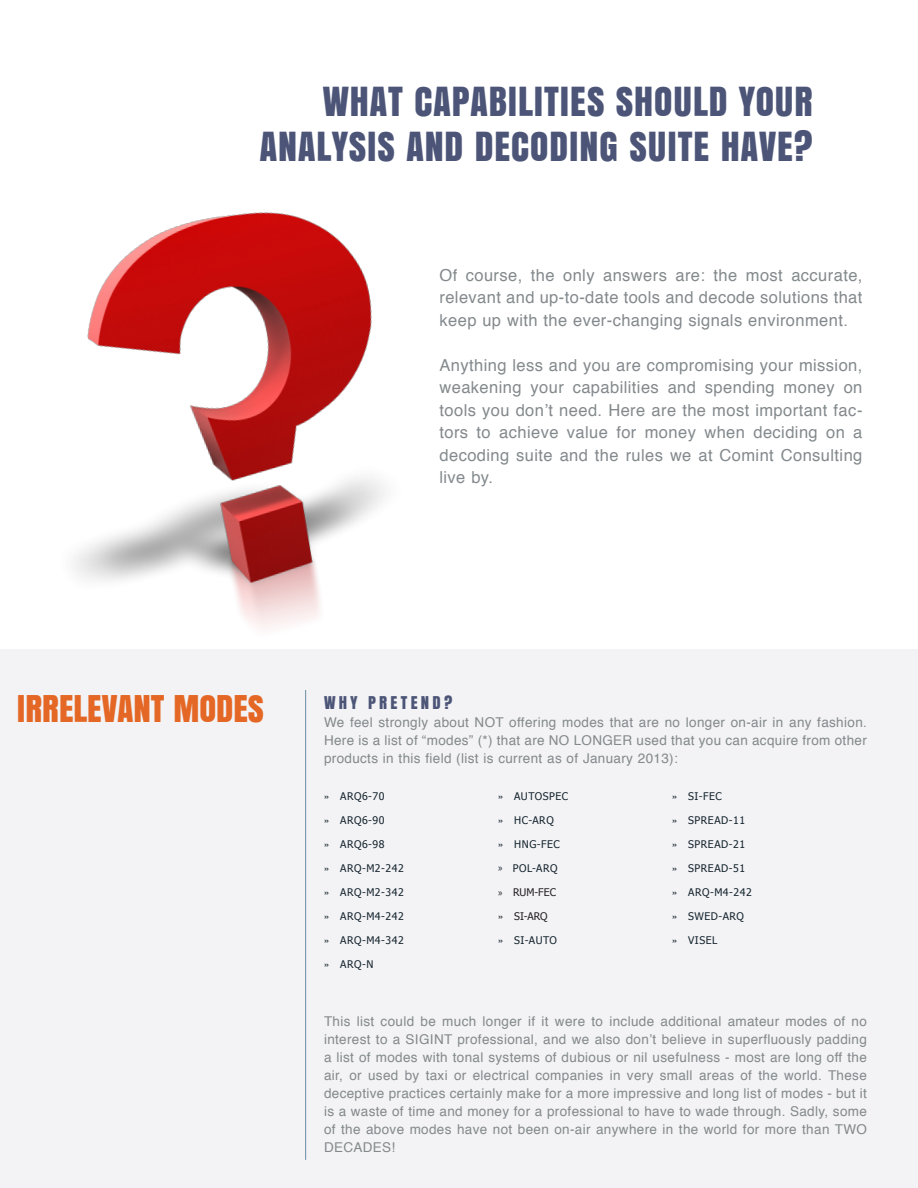
<style>
.page{position:relative;width:918px;height:1188px;background:#fff}
.page>*{position:absolute;margin:0;border:0;box-sizing:border-box;transform-origin:0 0}
.t1{font:37.5px "Anton";letter-spacing:.025em;color:#4c5577}
.t2{font:34.5px "Anton";color:#e46725}
.t3{font:16.5px/22.5px "Helvetica";letter-spacing:.025em;color:#83898c;text-align:justify}
.t4{font:16.5px "Anton";letter-spacing:.2em;color:#4c5577}
.t5{font:13.5px/18px "Helvetica";letter-spacing:.025em;color:#83898c;text-align:justify}
.t6{font:10.5px "Tahoma";letter-spacing:.05em;color:#14232d}
.t7{font:10.5px "Tahoma";color:#231f20}
.s1{font-size:14.85px}
.s2{font-family:"Helvetica Neue"}
.s3{font-family:"Myriad Pro"}
</style>
<div class="page">
<div style="left:0;top:650px;width:918px;height:538px;background:#f3f3f5"></div>
<img style="left:0;top:212px;width:464px;height:438px">
<hr style="left:305px;top:690px;width:1px;height:470px;background:#698ba2">
<p class="t1" style="left:323px;top:72px;width:492px">WHAT CAPABILITIES SHOULD YOUR</p>
<p class="t1" style="left:260px;top:117px;width:554px">ANALYSIS AND DECODING SUITE HAVE?</p>
<p class="t3" style="left:440px;top:264px;width:425px">Of course, the only answers are: the most accurate, relevant and up-to-date tools and decode solutions that keep up with the ever-changing signals environment<span class="s1">.</span></p>
<p class="t3" style="left:439px;top:354px;width:425px">Anything less and you are compromising your mission, weakening your capabilities and spending money on tools you don’t need. Here are the most important fac&shy;tors to achieve value for money when deciding on a decoding suite and the rules we at Comint Consulting live by.</p>
<p class="t2" style="left:17px;top:681px;width:249px">IRRELEVANT MODES</p>
<p class="t4" style="left:324px;top:689px;width:130px">WHY PRETEND?</p>
<p class="t5" style="left:324px;top:713px;width:544px">We feel strongly about NOT offering modes that are no longer on-air in any fashion.<br>Here is a list of “modes” (*) that are NO LONGER used that you can acquire from other products in this field (list is current as of January 2013):</p>
<p class="t6" style="left:498px;top:789px;width:72px"><span class="s2">»</span> AUTOSPEC</p>
<p class="t6" style="left:498px;top:813px;width:57px"><span class="s2">»</span> HC-ARQ</p>
<p class="t6" style="left:498px;top:837px;width:63px"><span class="s2">»</span> HNG-FEC</p>
<p class="t6" style="left:498px;top:861px;width:61px"><span class="s3">»</span> POL-ARQ</p>
<p class="t7" style="left:498px;top:885px;width:59px"><span class="s3">»</span> RUM-FEC</p>
<p class="t7" style="left:498px;top:909px;width:51px"><span class="s2">»</span> SI-ARQ</p>
<p class="t6" style="left:498px;top:933px;width:60px"><span class="s2">»</span> SI-AUTO</p>
<p class="t6" style="left:324px;top:789px;width:62px"><span class="s2">»</span> ARQ6-70</p>
<p class="t6" style="left:324px;top:813px;width:62px"><span class="s2">»</span> ARQ6-90</p>
<p class="t6" style="left:324px;top:837px;width:62px"><span class="s2">»</span> ARQ6-98</p>
<p class="t6" style="left:324px;top:861px;width:81px"><span class="s2">»</span> ARQ-M2-242</p>
<p class="t6" style="left:324px;top:885px;width:81px"><span class="s2">»</span> ARQ-M2-342</p>
<p class="t6" style="left:324px;top:909px;width:81px"><span class="s2">»</span> ARQ-M4-242</p>
<p class="t6" style="left:324px;top:933px;width:81px"><span class="s2">»</span> ARQ-M4-342</p>
<p class="t6" style="left:324px;top:957px;width:51px"><span class="s2">»</span> ARQ-N</p>
<p class="t6" style="left:672px;top:789px;width:51px"><span class="s2">»</span> SI-FEC</p>
<p class="t6" style="left:672px;top:813px;width:75px"><span class="s2">»</span> SPREAD-11</p>
<p class="t6" style="left:672px;top:837px;width:75px"><span class="s2">»</span> SPREAD-21</p>
<p class="t6" style="left:672px;top:861px;width:75px"><span class="s2">»</span> SPREAD-51</p>
<p class="t6" style="left:672px;top:885px;width:81px"><span class="s2">»</span> ARQ-M4-242</p>
<p class="t6" style="left:672px;top:909px;width:74px"><span class="s2">»</span> SWED-ARQ</p>
<p class="t6" style="left:672px;top:933px;width:47px"><span class="s2">»</span> VISEL</p>
<p class="t5" style="left:324px;top:1013px;width:544px">This list could be much longer if it were to include additional amateur modes of no interest to a SIGINT professional, and we also don’t believe in superfluously padding a list of modes with tonal systems of dubious or nil usefulness - most are long off the air, or used by taxi or electrical companies in very small areas of the world. These deceptive practices certainly make for a more impressive and long list of modes - but it is a waste of time and money for a professional to have to wade through. Sadly, some of the above modes have not been on-air anywhere in the world for more than TWO DECADES!</p>
</div>
